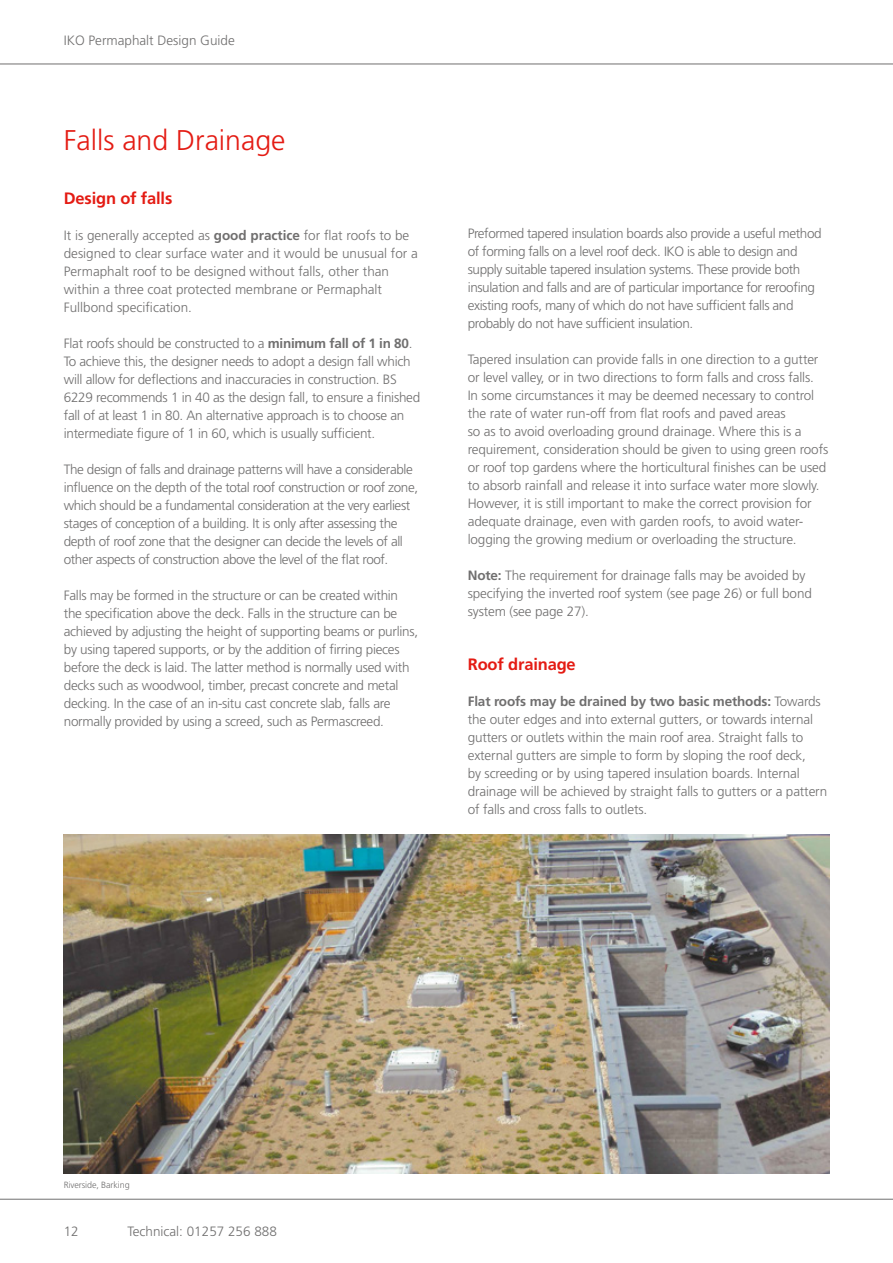
<style>
.page{position:relative;width:893px;height:1263px;background:#fff}
.page>*{position:absolute;margin:0;border:0;box-sizing:border-box;transform-origin:0 0}
.t1{font:300 28.5px "Frutiger";color:#e41b13}
.t2{font:700 16.5px "Frutiger";letter-spacing:-.01em;color:#e41b13}
.t3{font:300 13.5px/18px "Frutiger";letter-spacing:-.02em;color:#706f6f}
.t4{font:300 13.5px/18px "Frutiger";color:#706f6f}
.t5{font:300 9px "Frutiger";letter-spacing:-.01em;color:#706f6f}
.s1{font-weight:700}
</style>
<div class="page">
<img style="left:64px;top:834px;width:765px;height:340px">
<hr style="left:0;top:64px;width:893px;height:1px;background:#706f6f">
<hr style="left:0;top:1199px;width:893px;height:1px;background:#706f6f">
<p class="t4" style="left:64px;top:31px;width:173px">IKO Permaphalt Design Guide</p>
<h1 class="t1" style="left:64px;top:124px;width:223px">Falls and Drainage</h1>
<p class="t2" style="left:64px;top:189px;width:110px">Design of falls</p>
<p class="t4" style="left:64px;top:226px;width:356px">It is generally accepted as <span class="s1">good practice</span> for flat roofs to be designed to clear surface water and it would be unusual for a Permaphalt roof to be designed without falls, other than within a three coat protected membrane or Permaphalt Fullbond specification.</p>
<p class="t3" style="left:64px;top:334px;width:358px">Flat roofs should be constructed to a <span class="s1">minimum fall of 1 in 80</span>.<br>To achieve this, the designer needs to adopt a design fall which will allow for deflections and inaccuracies in construction. BS 6229 recommends 1 in 40 as the design fall, to ensure a finished fall of at least 1 in 80. An alternative approach is to choose an intermediate figure of 1 in 60, which is usually sufficient.</p>
<p class="t3" style="left:64px;top:460px;width:356px">The design of falls and drainage patterns will have a considerable influence on the depth of the total roof construction or roof zone, which should be a fundamental consideration at the very earliest stages of conception of a building. It is only after assessing the depth of roof zone that the designer can decide the levels of all other aspects of construction above the level of the flat roof.</p>
<p class="t3" style="left:64px;top:586px;width:356px">Falls may be formed in the structure or can be created within the specification above the deck. Falls in the structure can be achieved by adjusting the height of supporting beams or purlins, by using tapered supports, or by the addition of firring pieces before the deck is laid. The latter method is normally used with decks such as woodwool, timber, precast concrete and metal decking. In the case of an in-situ cast concrete slab, falls are normally provided by using a screed, such as Permascreed.</p>
<p class="t3" style="left:468px;top:224px;width:355px">Preformed tapered insulation boards also provide a useful method of forming falls on a level roof deck. IKO is able to design and supply suitable tapered insulation systems. These provide both insulation and falls and are of particular importance for reroofing existing roofs, many of which do not have sufficient falls and probably do not have sufficient insulation.</p>
<p class="t3" style="left:468px;top:350px;width:362px">Tapered insulation can provide falls in one direction to a gutter or level valley, or in two directions to form falls and cross falls.<br>In some circumstances it may be deemed necessary to control the rate of water run-off from flat roofs and paved areas<br>so as to avoid overloading ground drainage. Where this is a requirement, consideration should be given to using green roofs or roof top gardens where the horticultural finishes can be used to absorb rainfall and release it into surface water more slowly.<br>However, it is still important to make the correct provision for adequate drainage, even with garden roofs, to avoid water&shy;logging the growing medium or overloading the structure.</p>
<p class="t3" style="left:468px;top:566px;width:346px"><span class="s1">Note:</span> The requirement for drainage falls may be avoided by specifying the inverted roof system (see page 26) or full bond system (see page 27).</p>
<p class="t2" style="left:468px;top:654px;width:110px">Roof drainage</p>
<p class="t3" style="left:468px;top:692px;width:361px"><span class="s1">Flat roofs may be drained by two basic methods:</span> Towards the outer edges and into external gutters, or towards internal gutters or outlets within the main roof area. Straight falls to external gutters are simple to form by sloping the roof deck,<br>by screeding or by using tapered insulation boards. Internal drainage will be achieved by straight falls to gutters or a pattern of falls and cross falls to outlets.</p>
<p class="t5" style="left:64px;top:1180px;width:67px">Riverside, Barking</p>
<p class="t3" style="left:64px;top:1223px;width:17px">12</p>
<p class="t4" style="left:128px;top:1223px;width:151px">Technical: 01257 256 888</p>
</div>
